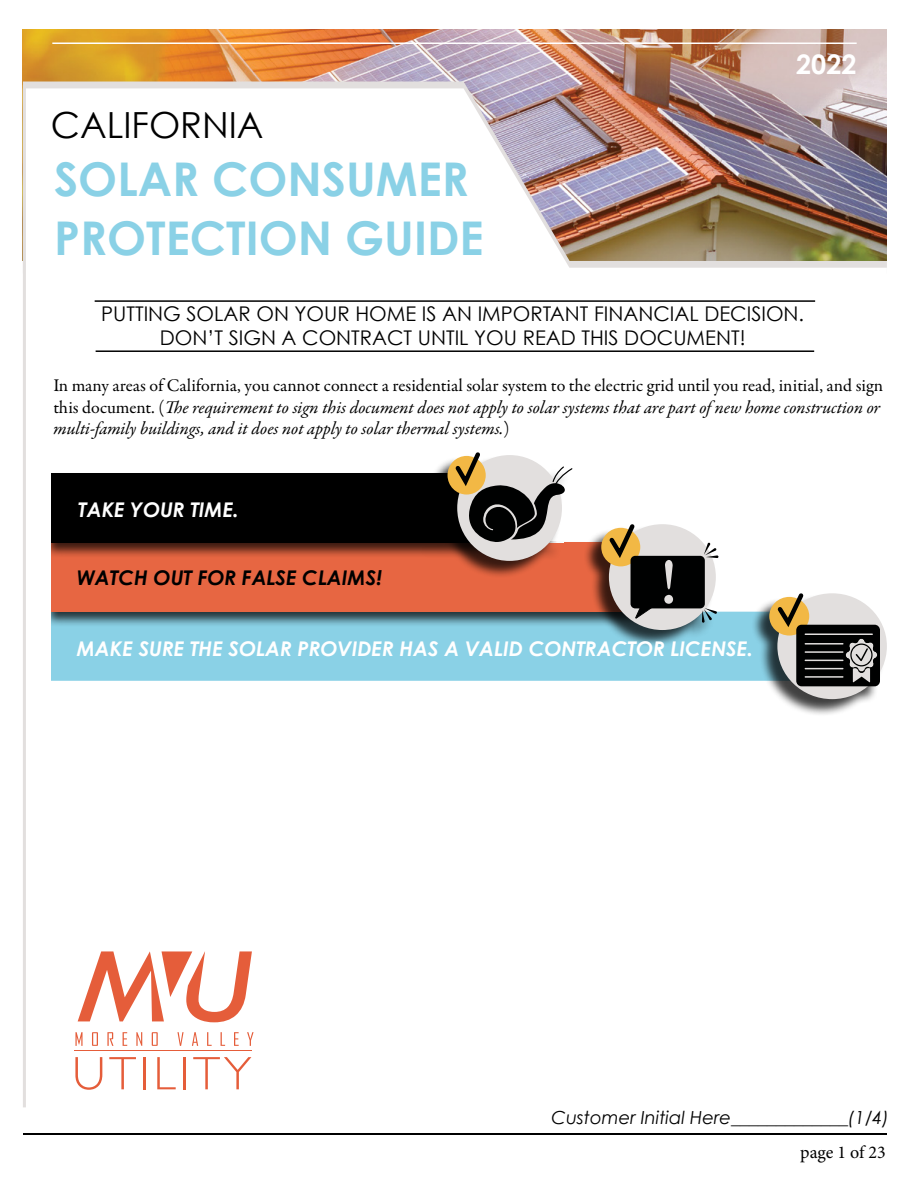
<style>
.page{position:relative;width:918px;height:1188px;background:#fff}
.page>*{position:absolute;margin:0;border:0;box-sizing:border-box;transform-origin:0 0}
.t1{font:700 46.5px/58.5px "Century Gothic";color:#8ad1e6}
.t2{font:36px "Century Gothic";color:#000}
.t3{font:700 27px "Century Gothic";color:#fff}
.t4{font:20.25px/24.3px "Century Gothic";color:#000;text-align:center}
.t5{font:italic 700 20.25px "Century Gothic";color:#fff}
.t6{font:italic 700 20.25px "Century Gothic";color:#000}
.t7{font:italic 18px/21.6px "Garamond Premr Pro";letter-spacing:-.005em;color:#000}
.t8{font:italic 18px "Century Gothic";color:#000}
.t9{font:18px "Minion Pro";letter-spacing:-.005em;color:#000}
.s1{font-style:normal}
</style>
<div class="page">
<img style="left:23px;top:29px;width:864px;height:53px">
<svg style="left:23px;top:82px;width:864px;height:6px;fill:#e2dfde"></svg>
<div style="left:51px;top:612px;width:701px;height:69px;background:#8ad1e6"></div>
<div style="left:42px;top:541px;width:644px;height:86px;background:#000;opacity:.75"></div>
<div style="left:51px;top:543px;width:626px;height:69px;background:#e76642"></div>
<div style="left:42px;top:471px;width:491px;height:87px;background:#000;opacity:.75"></div>
<div style="left:51px;top:473px;width:474px;height:70px;background:#000"></div>
<img style="left:26px;top:88px;width:861px;height:180px">
<hr style="left:52px;top:43px;width:805px;height:1px;background:#fff">
<hr style="left:95px;top:300px;width:720px;height:2px;background:#000101">
<hr style="left:96px;top:350px;width:718px;height:2px;background:#000101">
<div style="left:584px;top:525px;width:133px;height:123px;background:#000;opacity:.75"></div>
<div style="left:609px;top:524px;width:107px;height:106px;background:#e2dfde;border-radius:50%"></div>
<div style="left:601px;top:528px;width:39px;height:38px;background:#f2b845;border-radius:50%"></div>
<svg style="left:606px;top:524px;width:113px;height:99px"></svg>
<div style="left:418px;top:454px;width:152px;height:125px;background:#000;opacity:.75"></div>
<img style="left:433px;top:541px;width:19px;height:2px">
<div style="left:457px;top:455px;width:105px;height:106px;background:#e2dfde;border-radius:50%"></div>
<div style="left:448px;top:456px;width:38px;height:39px;background:#f2b845;border-radius:50%"></div>
<svg style="left:452px;top:452px;width:122px;height:91px"></svg>
<div style="left:752px;top:594px;width:134px;height:123px;background:#000;opacity:.75"></div>
<div style="left:777px;top:593px;width:110px;height:106px;background:#e2dfde;border-radius:50%"></div>
<svg style="left:769px;top:597px;width:40px;height:39px"></svg>
<svg style="left:774px;top:593px;width:106px;height:93px"></svg>
<hr style="left:23px;top:85px;width:3px;height:1022px;background:#e2dfde">
<hr style="left:23px;top:1134px;width:864px;height:1px;background:#000">
<div style="left:31px;top:460px;width:20px;height:228px;background:#fff"></div>
<svg style="left:75px;top:1032px;width:8px;height:14px"></svg>
<svg style="left:92px;top:1032px;width:6px;height:14px"></svg>
<svg style="left:107px;top:1032px;width:7px;height:14px"></svg>
<svg style="left:123px;top:1032px;width:4px;height:14px"></svg>
<svg style="left:136px;top:1032px;width:6px;height:14px"></svg>
<svg style="left:152px;top:1032px;width:6px;height:14px"></svg>
<svg style="left:177px;top:1032px;width:7px;height:14px"></svg>
<svg style="left:192px;top:1032px;width:6px;height:14px"></svg>
<svg style="left:207px;top:1032px;width:5px;height:14px"></svg>
<svg style="left:221px;top:1032px;width:4px;height:14px"></svg>
<svg style="left:234px;top:1032px;width:5px;height:14px"></svg>
<svg style="left:247px;top:1032px;width:7px;height:14px"></svg>
<svg style="left:75px;top:1057px;width:27px;height:33px"></svg>
<svg style="left:109px;top:1057px;width:27px;height:32px"></svg>
<hr style="left:144px;top:1057px;width:2px;height:32px;background:#e55d3a">
<svg style="left:157px;top:1057px;width:19px;height:32px"></svg>
<hr style="left:183px;top:1057px;width:3px;height:32px;background:#e55d3a">
<svg style="left:193px;top:1057px;width:58px;height:32px"></svg>
<hr style="left:74px;top:1051px;width:178px;height:1px;background:#e55d3a">
<svg style="left:78px;top:951px;width:174px;height:71px"></svg>
<h2 class="t2" style="left:51px;top:103px;width:214px">CALIFORNIA</h2>
<h1 class="t1" style="left:54px;top:149px;width:431px">SOLAR CONSUMER<br>PROTECTION GUIDE</h1>
<h3 class="t3" style="left:796px;top:47px;width:62px">2022</h3>
<p class="t4" style="left:101px;top:301px;width:705px">PUTTING SOLAR ON YOUR HOME IS AN IMPORTANT FINANCIAL DECISION.<br>DON’T SIGN A CONTRACT UNTIL YOU READ THIS DOCUMENT!</p>
<p class="t7" style="left:53px;top:376px;width:831px"><span class="s1">In many areas of California, you cannot connect a residential solar system to the electric grid until you read, initial, and sign this document. (</span>The requirement to sign this document does not apply to solar systems that are part of new home construction or multi-family buildings, and it does not apply to solar thermal systems.<span class="s1">)</span></p>
<p class="t5" style="left:78px;top:496px;width:162px">TAKE YOUR TIME.</p>
<p class="t6" style="left:77px;top:565px;width:307px">WATCH OUT FOR FALSE CLAIMS!</p>
<p class="t5" style="left:77px;top:636px;width:678px">MAKE SURE THE SOLAR PROVIDER HAS A VALID CONTRACTOR LICENSE.</p>
<p class="t8" style="left:551px;top:1107px;width:339px">Customer Initial Here_____________(1/4)</p>
<p class="t9" style="left:800px;top:1140px;width:87px">page 1 of 23</p>
</div>
